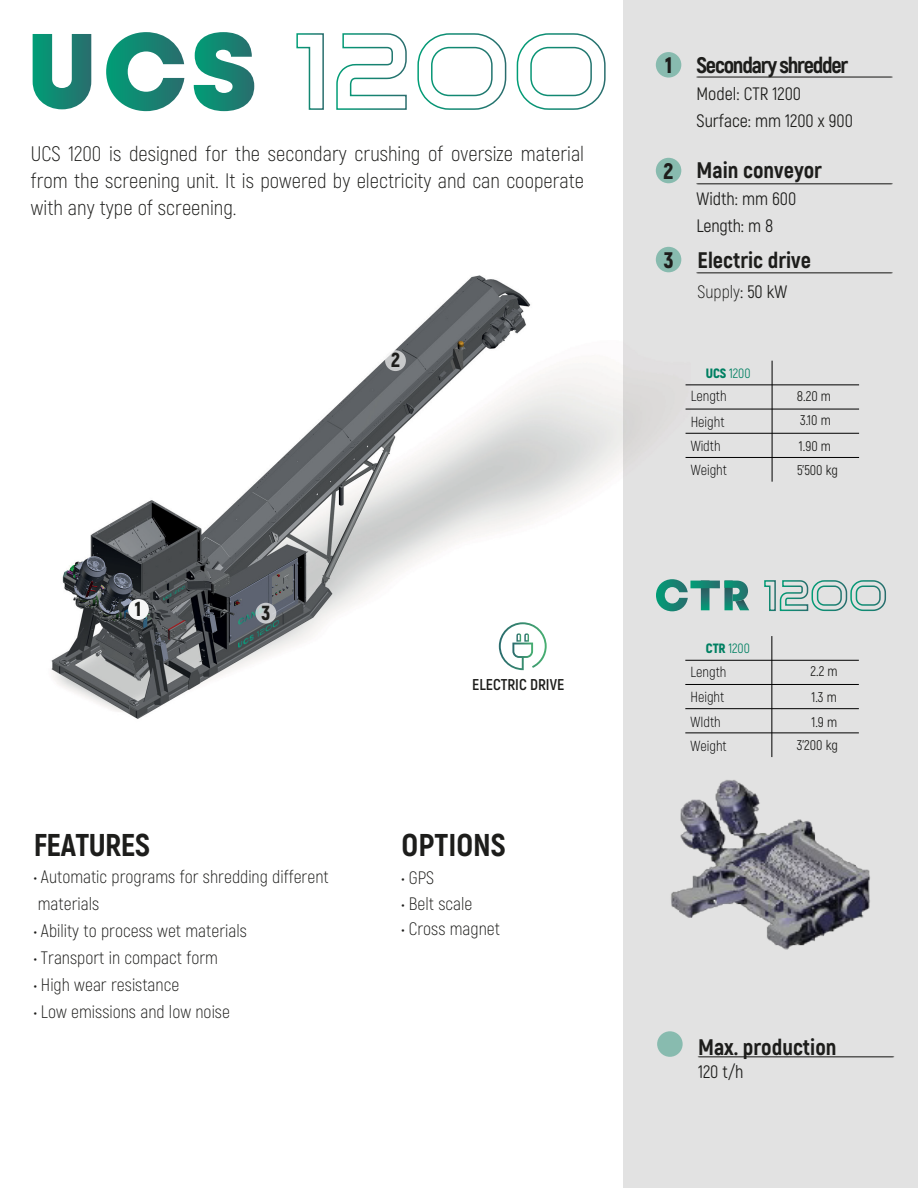
<style>
.page{position:relative;width:918px;height:1188px;background:#fff}
.page>*{position:absolute;margin:0;border:0;box-sizing:border-box;transform-origin:0 0}
.t1{font:800 31.5px "Akrobat";letter-spacing:-.015em;color:#1d1d1b}
.t2{font:800 22.5px "Akrobat";color:#1d1d1b}
.t3{font:800 22.5px "Akrobat";letter-spacing:-.055em;color:#1d1d1b}
.t4{font:900 22.5px "Akrobat";color:#1d1d1b}
.t5{font:300 21px/27px "Akrobat";color:#1d1d1b;text-align:justify}
.t6{font:900 20.4px "Akrobat";color:#1d1d1b}
.t7{font:300 18px/27px "Akrobat";color:#1d1d1b}
.t8{font:18px/27px "Akrobat";color:#1d1d1b}
.t9{font:700 15.6px "Akrobat";color:#1d1d1b}
.t10{font:300 14.7px/25.7px "Akrobat";color:#000}
.t11{font:13.95px/24.2px "Akrobat";color:#1d1d1b}
.t12{font:13.5px "Akrobat";color:#008062}
.s1{font-weight:400}
.s2{font-weight:900}
</style>
<div class="page">
<img style="left:51px;top:275px;width:572px;height:444px">
<div style="left:128px;top:599px;width:21px;height:21px;background:#f6f6f6;border-radius:50%"></div>
<svg style="left:385px;top:350px;width:21px;height:21px"></svg>
<div style="left:256px;top:603px;width:20px;height:21px;background:linear-gradient(to right,#c3cacc,#c8c9cd);border-radius:50%"></div>
<svg style="left:499px;top:622px;width:48px;height:48px"></svg>
<div style="left:623px;top:0;width:295px;height:1188px;background:#e2e2e2"></div>
<div style="left:656px;top:52px;width:25px;height:26px;background:#88bbaf;border-radius:50%"></div>
<div style="left:656px;top:158px;width:25px;height:25px;background:#88bbaf;border-radius:50%"></div>
<div style="left:656px;top:247px;width:25px;height:25px;background:#88bbaf;border-radius:50%"></div>
<svg style="left:696px;top:272px;width:197px;height:1px"></svg>
<svg style="left:696px;top:183px;width:197px;height:1px"></svg>
<svg style="left:696px;top:77px;width:197px;height:1px"></svg>
<hr style="left:772px;top:361px;width:1px;height:121px;background:#000">
<hr style="left:686px;top:384px;width:173px;height:1px;background:#000">
<svg style="left:686px;top:409px;width:173px;height:1px"></svg>
<svg style="left:686px;top:433px;width:173px;height:1px"></svg>
<svg style="left:686px;top:457px;width:173px;height:1px"></svg>
<hr style="left:771px;top:636px;width:1px;height:121px;background:#000">
<hr style="left:685px;top:660px;width:174px;height:1px;background:#000">
<svg style="left:685px;top:684px;width:174px;height:1px"></svg>
<svg style="left:685px;top:708px;width:174px;height:1px"></svg>
<svg style="left:685px;top:732px;width:174px;height:1px"></svg>
<img style="left:671px;top:780px;width:199px;height:170px">
<div style="left:657px;top:1031px;width:26px;height:26px;background:#88bbaf;border-radius:50%"></div>
<svg style="left:698px;top:1056px;width:196px;height:1px"></svg>
<svg style="left:106px;top:32px;width:78px;height:79px"></svg>
<svg style="left:194px;top:32px;width:60px;height:79px"></svg>
<svg style="left:33px;top:34px;width:58px;height:75px"></svg>
<svg style="left:296px;top:33px;width:28px;height:77px"></svg>
<svg style="left:336px;top:33px;width:71px;height:77px"></svg>
<svg style="left:417px;top:33px;width:90px;height:77px"></svg>
<svg style="left:516px;top:33px;width:90px;height:77px"></svg>
<svg style="left:656px;top:579px;width:93px;height:32px"></svg>
<svg style="left:764px;top:580px;width:123px;height:32px"></svg>
<p class="t5" style="left:31px;top:140px;width:555px">UCS 1200 is designed for the secondary crushing of oversize material from the screening unit. It is powered by electricity and can cooperate with any type of screening.</p>
<p class="t6" style="left:391px;top:347px;width:10px">2</p>
<p class="t6" style="left:135px;top:596px;width:8px">1</p>
<p class="t6" style="left:261px;top:600px;width:10px">3</p>
<h1 class="t1" style="left:34px;top:825px;width:118px">FEATURES</h1>
<p class="t7" style="left:34px;top:863px;width:297px"><span class="s1">•</span> Automatic programs for shredding different materials</p>
<p class="t7" style="left:34px;top:917px;width:215px"><span class="s1">•</span> Ability to process wet materials</p>
<p class="t7" style="left:34px;top:944px;width:186px"><span class="s1">•</span> Transport in compact form</p>
<p class="t7" style="left:34px;top:971px;width:147px"><span class="s1">•</span> High wear resistance</p>
<p class="t7" style="left:34px;top:998px;width:198px"><span class="s1">•</span> Low emissions and low noise</p>
<p class="t9" style="left:472px;top:675px;width:94px">ELECTRIC DRIVE</p>
<h1 class="t1" style="left:402px;top:825px;width:106px">OPTIONS</h1>
<p class="t7" style="left:402px;top:864px;width:34px"><span class="s1">•</span> GPS</p>
<p class="t7" style="left:402px;top:890px;width:72px"><span class="s1">•</span> Belt scale</p>
<p class="t7" style="left:402px;top:915px;width:100px"><span class="s1">•</span> Cross magnet</p>
<p class="t4" style="left:665px;top:50px;width:9px">1</p>
<p class="t4" style="left:664px;top:156px;width:11px">2</p>
<p class="t4" style="left:664px;top:245px;width:11px">3</p>
<p class="t3" style="left:697px;top:51px;width:153px">Secondary shredder</p>
<p class="t8" style="left:697px;top:80px;width:158px">Model: CTR 1200<br>Surface: mm 1200 x 900</p>
<p class="t2" style="left:697px;top:156px;width:127px">Main conveyor</p>
<p class="t8" style="left:697px;top:185px;width:101px">Width: mm 600<br>Length: m 8</p>
<p class="t2" style="left:698px;top:246px;width:115px">Electric drive</p>
<p class="t7" style="left:698px;top:278px;width:91px">Supply<span class="s1">: 50 kW</span></p>
<p class="t12" style="left:706px;top:365px;width:46px"><span class="s2">UCS</span> 1200</p>
<p class="t10" style="left:691px;top:383px;width:37px">Length<br>Height</p>
<p class="t10" style="left:691px;top:434px;width:38px;line-height:24.2px">Width<br>Weight</p>
<p class="t11" style="left:797px;top:384px;width:36px">8.20 m<br>3.10 m</p>
<p class="t11" style="left:797px;top:434px;width:43px">1.90 m<br>5’500 kg</p>
<p class="t12" style="left:706px;top:640px;width:46px"><span class="s2">CTR</span> 1200</p>
<p class="t10" style="left:690px;top:659px;width:37px">Length<br>Height</p>
<p class="t10" style="left:690px;top:709px;width:38px;line-height:24.2px">WIdth<br>Weight</p>
<p class="t11" style="left:811px;top:659px;width:29px;line-height:25.3px;text-align:justify">2.2 m 1.3 m 1.9 m</p>
<p class="t11" style="left:797px;top:734px;width:43px">3’200 kg</p>
<p class="t2" style="left:698px;top:1032px;width:140px">Max. production</p>
<p class="t8" style="left:698px;top:1059px;width:47px">120 t/h</p>
</div>
